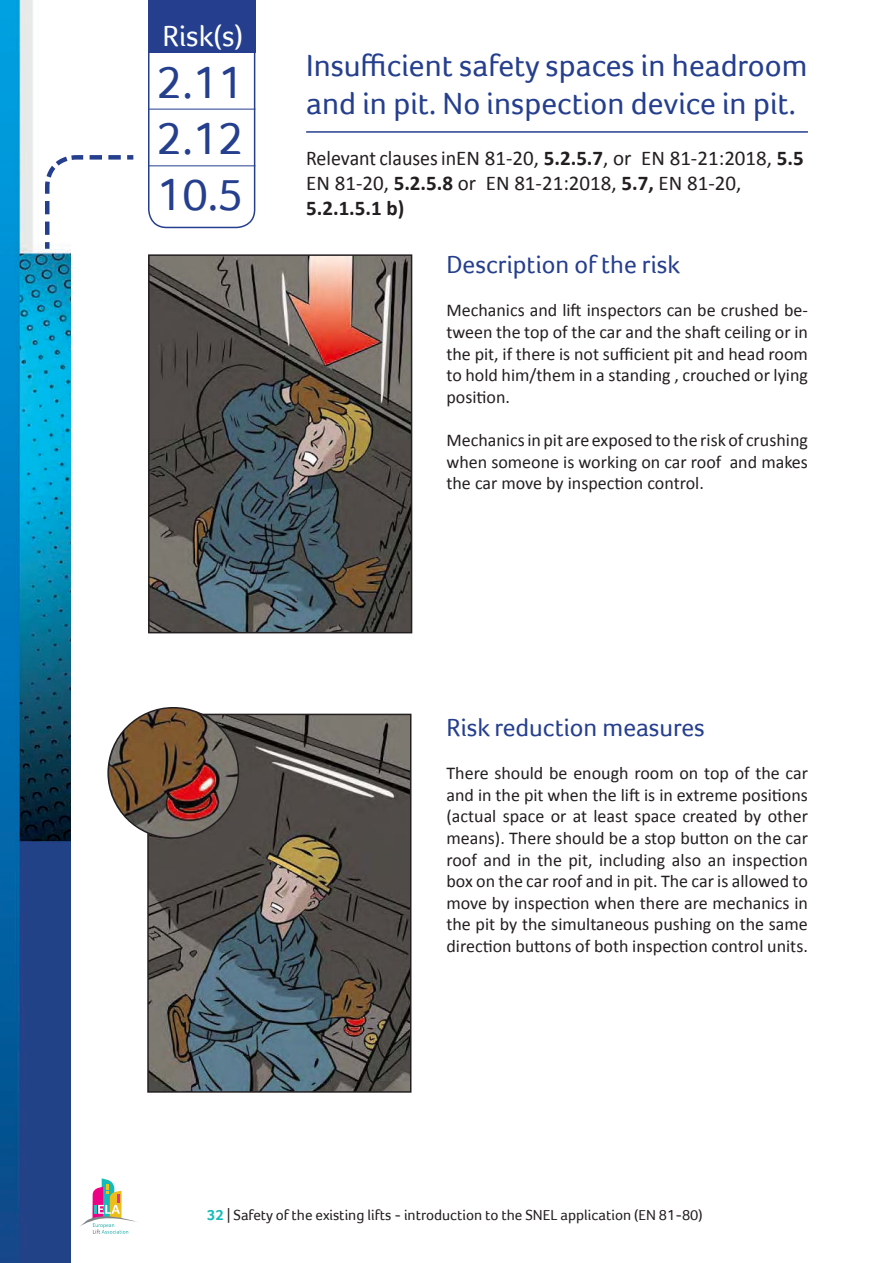
<style>
.page{position:relative;width:893px;height:1263px;background:#fff}
.page>*{position:absolute;margin:0;border:0;box-sizing:border-box;transform-origin:0 0}
.Titre_droite{font:46.5px "Foco";color:#253f8e}
.titre_2{font:31.5px/37.8px "Foco";color:#253f8e}
.t1{font:30px "Foco";color:#fff}
.Petit_titre{font:25.5px "Foco";color:#253f8e}
.sous-titre{font:21px/25.2px "Calibri";color:#231f20}
.sous-titre-2{font:21px "Calibri";color:#231f20;scale:.95 1}
.TXT_ELA{font:18px/21.6px "Calibri";color:#231f20;text-align:justify}
.t2{font:15px "Foco";color:#231f20}
.s1{font-weight:700}
.s2{font-weight:700;color:#15bbb9}
</style>
<div class="page">
<img style="left:0;top:0;width:71px;height:1263px">
<svg style="left:43px;top:153px;width:91px;height:100px"></svg>
<svg style="left:80px;top:1178px;width:57px;height:56px"></svg>
<svg style="left:148px;top:0;width:108px;height:229px"></svg>
<hr style="left:306px;top:131px;width:502px;height:2px;background:#253f8e">
<img style="left:151px;top:257px;width:258px;height:373px">
<div style="left:148px;top:254px;width:264px;height:379px;border:2px solid #231f20"></div>
<img style="left:150px;top:717px;width:258px;height:373px">
<div style="left:147px;top:714px;width:264px;height:379px;border:2px solid #231f20"></div>
<img style="left:108px;top:708px;width:130px;height:130px;border-radius:65px">
<h3 class="t1" style="left:162px;top:19px;width:82px">Risk(s)</h3>
<p class="Titre_droite" style="left:157px;top:56px;width:89px">2.11</p>
<p class="Titre_droite" style="left:157px;top:111px;width:89px">2.12</p>
<p class="Titre_droite" style="left:157px;top:167px;width:89px">10.5</p>
<p class="titre_2" style="left:306px;top:47px;width:503px">Insufficient safety spaces in headroom and in pit. No inspection device in pit.</p>
<p class="sous-titre-2" style="left:306px;top:144px;width:525px">Relevant clauses inEN 81-20, <span class="s1">5.2.5.7</span>, or EN 81-21:2018, <span class="s1">5.5</span></p>
<p class="sous-titre" style="left:306px;top:170px;width:437px">EN 81-20, <span class="s1">5.2.5.8</span> or EN 81-21:2018, <span class="s1">5.7,</span> EN 81-20,<br><span class="s1">5.2.1.5.1 b)</span></p>
<p class="Petit_titre" style="left:446px;top:250px;width:235px">Description of the risk</p>
<p class="TXT_ELA" style="left:446px;top:300px;width:363px">Mechanics and lift inspectors can be crushed be&shy;tween the top of the car and the shaft ceiling or in the pit, if there is not sufficient pit and head room to hold him/them in a standing , crouched or lying position.</p>
<p class="TXT_ELA" style="left:446px;top:429px;width:363px">Mechanics in pit are exposed to the risk of crushing when someone is working on car roof and makes the car move by inspection control.</p>
<p class="Petit_titre" style="left:446px;top:713px;width:260px">Risk reduction measures</p>
<p class="TXT_ELA" style="left:446px;top:762px;width:363px">There should be enough room on top of the car and in the pit when the lift is in extreme positions (actual space or at least space created by other means). There should be a stop button on the car roof and in the pit, including also an inspection box on the car roof and in pit. The car is allowed to move by inspection when there are mechanics in the pit by the simultaneous pushing on the same direction buttons of both inspection control units.</p>
<p class="t2" style="left:207px;top:1206px;width:497px"><span class="s2">32</span> | Safety of the existing lifts - introduction to the SNEL application (EN 81-80)</p>
</div>
